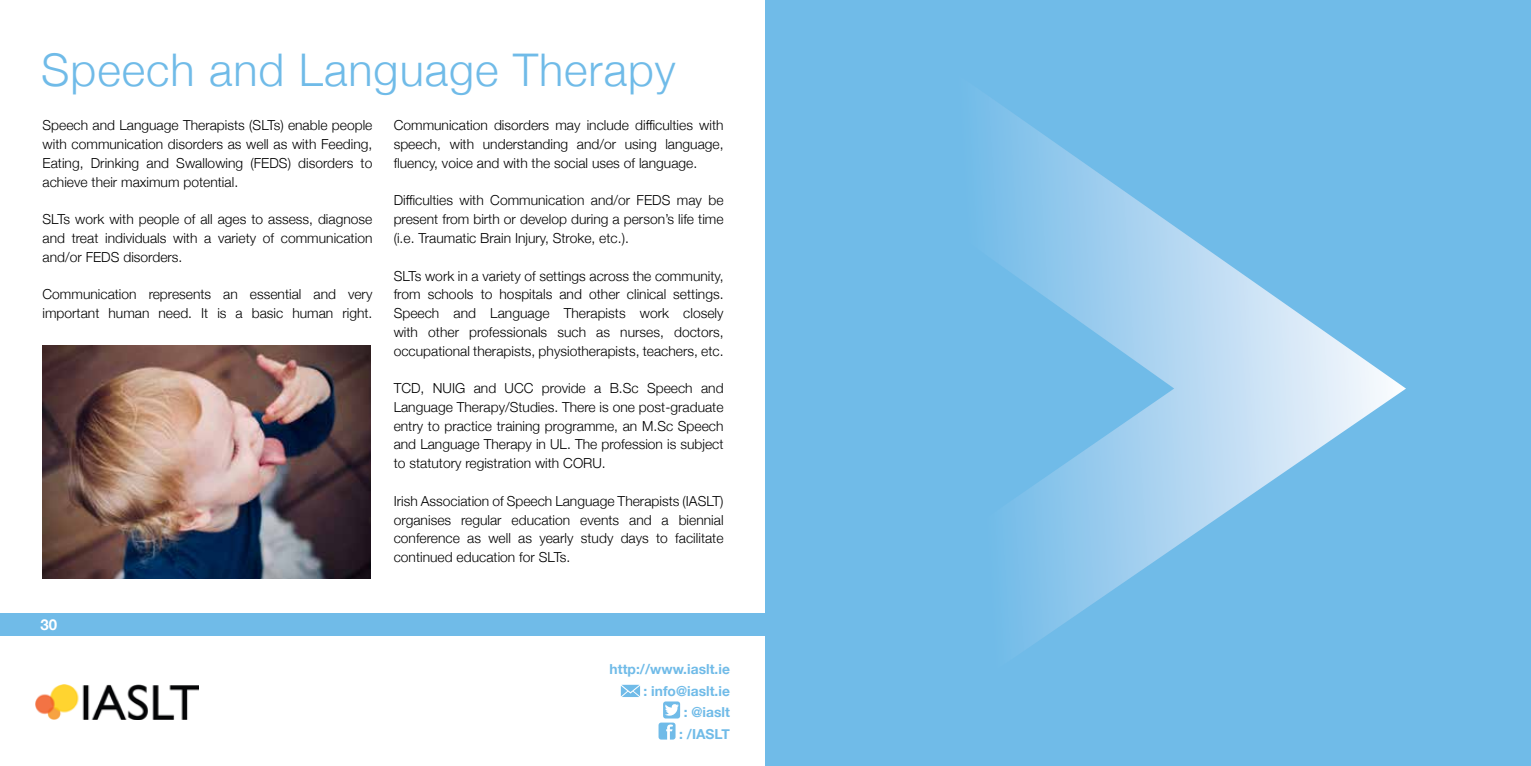
<style>
.page{position:relative;width:1531px;height:766px;background:#fff}
.page>*{position:absolute;margin:0;border:0;box-sizing:border-box;transform-origin:0 0}
.t1{font:300 45px "Helvetica Neue";letter-spacing:.02em;color:#70bbe8}
.t2{font:700 15px "Helvetica Neue";color:#fff}
.t3{font:300 13.8px/18.8px "Helvetica Neue";color:#000;text-align:justify}
.t4{font:700 13.8px/21.8px "Helvetica Neue";color:#70bbe8;text-align:right}
</style>
<div class="page">
<div style="left:0;top:613px;width:766px;height:22px;background:#70bbe8"></div>
<img style="left:43px;top:345px;width:327px;height:233px">
<img style="left:36px;top:684px;width:162px;height:35px">
<svg style="left:621px;top:684px;width:19px;height:12px"></svg>
<svg style="left:663px;top:701px;width:17px;height:17px"></svg>
<svg style="left:664px;top:702px;width:15px;height:16px"></svg>
<div style="left:658px;top:722px;width:17px;height:17px;background:#70bbe8;border-radius:3px"></div>
<svg style="left:666px;top:724px;width:7px;height:15px"></svg>
<div style="left:765px;top:0;width:766px;height:765px;background:#70bbe8"></div>
<svg style="left:989px;top:97px;width:417px;height:553px"></svg>
<h1 class="t1" style="left:41px;top:34px;width:636px">Speech and Language Therapy</h1>
<p class="t3" style="left:43px;top:115px;width:331px">Speech and Language Therapists (SLTs) enable people with communication disorders as well as with Feeding, Eating, Drinking and Swallowing (FEDS) disorders to achieve their maximum potential.</p>
<p class="t3" style="left:43px;top:209px;width:331px">SLTs work with people of all ages to assess, diagnose and treat individuals with a variety of communication and/or FEDS disorders.</p>
<p class="t3" style="left:43px;top:284px;width:331px">Communication represents an essential and very important human need. It is a basic human right.</p>
<p class="t3" style="left:394px;top:115px;width:331px">Communication disorders may include difficulties with speech, with understanding and/or using language, fluency, voice and with the social uses of language.</p>
<p class="t3" style="left:394px;top:190px;width:331px">Difficulties with Communication and/or FEDS may be present from birth or develop during a person’s life time (i.e. Traumatic Brain Injury, Stroke, etc.).</p>
<p class="t3" style="left:394px;top:265px;width:331px">SLTs work in a variety of settings across the community, from schools to hospitals and other clinical settings.<br>Speech and Language Therapists work closely with other professionals such as nurses, doctors, occupational therapists, physiotherapists, teachers, etc.</p>
<p class="t3" style="left:394px;top:378px;width:331px">TCD, NUIG and UCC provide a B.Sc Speech and Language Therapy/Studies. There is one post-graduate entry to practice training programme, an M.Sc Speech and Language Therapy in UL. The profession is subject to statutory registration with CORU.</p>
<p class="t3" style="left:394px;top:490px;width:331px">Irish Association of Speech Language Therapists (IASLT) organises regular education events and a biennial conference as well as yearly study days to facilitate continued education for SLTs.</p>
<p class="t2" style="left:40px;top:613px;width:18px">30</p>
<p class="t4" style="left:610px;top:658px;width:122px">http://www.iaslt.ie : info@iaslt.ie<br>: @iaslt<br>: /IASLT</p>
</div>
